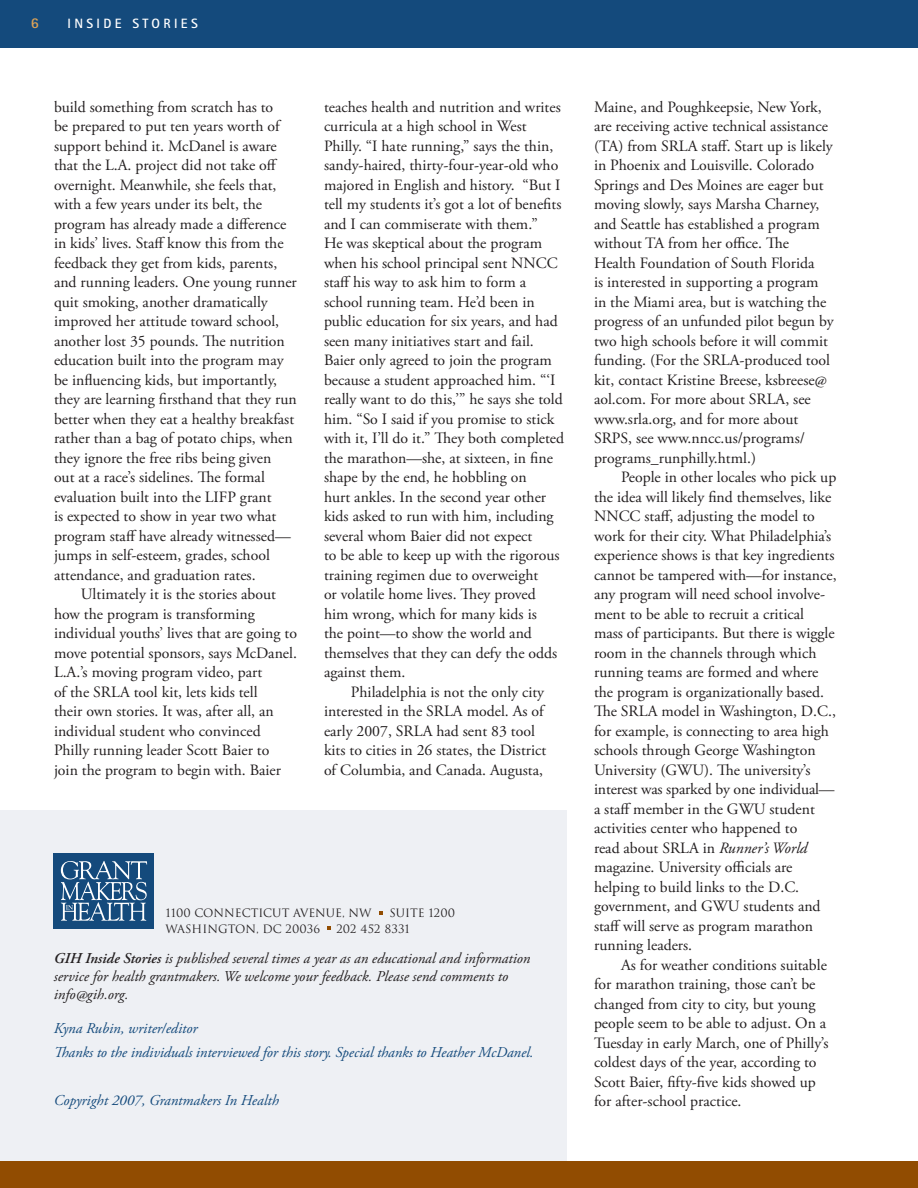
<style>
.page{position:relative;width:918px;height:1188px;background:#fff}
.page>*{position:absolute;margin:0;border:0;box-sizing:border-box;transform-origin:0 0}
.t1{font:15.75px/19.5px "Adobe Garamond Pro";color:#231f20}
.t2{font:italic 15px/18px "Adobe Garamond Pro";color:#231f20}
.t3{font:italic 15px/24px "Adobe Garamond Pro";letter-spacing:-.005em;color:#144a7c}
.t4{font:700 13.5px "Rotis Sans Serif";letter-spacing:.25em;color:#fff}
.t5{font:11.25px "Trajan";color:#231f20}
.s1{font-weight:600}
.s2{font-style:italic}
</style>
<div class="page">
<div style="left:0;top:810px;width:567px;height:378px;background:#eef0f4"></div>
<div style="left:0;top:1161px;width:918px;height:27px;background:#914c01"></div>
<div style="left:54px;top:854px;width:100px;height:75px;background:#144a7c"></div>
<svg style="left:61px;top:861px;width:86px;height:60px"></svg>
<div style="left:0;top:0;width:918px;height:47px;background:#144a7c"></div>
<p class="t4" style="left:68px;top:15px;width:56px">INSI DES</p>
<p class="t4" style="left:142px;top:15px;width:20px">TORIES</p>
<p class="t1" style="left:54px;top:98px;width:244px">build something from scratch has to<br>be prepared to put ten years worth of support behind it. McDanel is aware that the L.A. project did not take off overnight. Meanwhile, she feels that, with a few years under its belt, the program has already made a difference in kids’ lives. Staff know this from the feedback they get from kids, parents, and running leaders. One young runner quit smoking, another dramatically improved her attitude toward school, another lost 35 pounds. The nutrition education built into the program may be influencing kids, but importantly, they are learning firsthand that they run better when they eat a healthy breakfast rather than a bag of potato chips, when they ignore the free ribs being given<br>out at a race’s sidelines. The formal evaluation built into the LIFP grant<br>is expected to show in year two what program staff have already witnessed— jumps in self-esteem, grades, school attendance, and graduation rates.</p>
<p class="t1" style="left:54px;top:585px;width:245px;text-indent:27px">Ultimately it is the stories about how the program is transforming individual youths’ lives that are going to move potential sponsors, says McDanel.<br>L.A.’s moving program video, part<br>of the SRLA tool kit, lets kids tell<br>their own stories. It was, after all, an individual student who convinced Philly running leader Scott Baier to join the program to begin with. Baier</p>
<p class="t1" style="left:324px;top:98px;width:242px">teaches health and nutrition and writes curricula at a high school in West Philly. “I hate running,” says the thin, sandy-haired, thirty-four-year-old who majored in English and history. “But I tell my students it’s got a lot of benefits and I can commiserate with them.”<br>He was skeptical about the program when his school principal sent NNCC staff his way to ask him to form a school running team. He’d been in public education for six years, and had seen many initiatives start and fail.<br>Baier only agreed to join the program because a student approached him. “‘I really want to do this,’” he says she told him. “So I said if you promise to stick with it, I’ll do it.” They both completed the marathon—she, at sixteen, in fine shape by the end, he hobbling on<br>hurt ankles. In the second year other kids asked to run with him, including several whom Baier did not expect<br>to be able to keep up with the rigorous training regimen due to overweight<br>or volatile home lives. They proved him wrong, which for many kids is<br>the point—to show the world and themselves that they can defy the odds against them.</p>
<p class="t1" style="left:324px;top:683px;width:224px;text-indent:27px">Philadelphia is not the only city interested in the SRLA model. As of early 2007, SRLA had sent 83 tool kits to cities in 26 states, the District of Columbia, and Canada. Augusta,</p>
<p class="t5" style="left:165px;top:906px;width:59px">1100 CONNEC</p>
<p class="t5" style="left:251px;top:906px;width:122px">TICUT AVENUE , NW</p>
<p class="t5" style="left:390px;top:906px;width:67px">SUITE 1200</p>
<p class="t5" style="left:165px;top:922px;width:156px">WAS HINGTON, DC 20036</p>
<p class="t5" style="left:336px;top:922px;width:75px">202 452 8331</p>
<p class="t2" style="left:54px;top:949px;width:478px"><span class="s1">GIH Inside Stories</span> is published several times a year as an educational and information service for health grantmakers. We welcome your feedback. Please send comments to info@gih.org.</p>
<p class="t3" style="left:54px;top:1017px;width:481px">Kyna Rubin, writer/editor<br>Thanks to the individuals interviewed for this story. Special thanks to Heather McDanel.</p>
<p class="t3" style="left:54px;top:1089px;width:227px">Copyright 2007, Grantmakers In Health</p>
<p class="t1" style="left:594px;top:98px;width:241px">Maine, and Poughkeepsie, New York, are receiving active technical assistance (TA) from SRLA staff. Start up is likely in Phoenix and Louisville. Colorado Springs and Des Moines are eager but moving slowly, says Marsha Charney, and Seattle has established a program without TA from her office. The Health Foundation of South Florida<br>is interested in supporting a program in the Miami area, but is watching the progress of an unfunded pilot begun by two high schools before it will commit funding. (For the SRLA-produced tool kit, contact Kristine Breese, ksbreese@ aol.com. For more about SRLA, see www.srla.org, and for more about SRPS, see www.nncc.us/programs/ programs_runphilly.html.)</p>
<p class="t1" style="left:594px;top:468px;width:244px;text-indent:27px">People in other locales who pick up the idea will likely find themselves, like NNCC staff, adjusting the model to work for their city. What Philadelphia’s experience shows is that key ingredients cannot be tampered with—for instance, any program will need school involve&shy;ment to be able to recruit a critical mass of participants. But there is wiggle room in the channels through which running teams are formed and where the program is organizationally based.<br>The SRLA model in Washington, D.C., for example, is connecting to area high schools through George Washington University (GWU). The university’s interest was sparked by one individual— a staff member in the GWU student activities center who happened to<br>read about SRLA in <span class="s2">Runner’s World </span>magazine. University officials are helping to build links to the D.C. government, and GWU students and staff will serve as program marathon running leaders.</p>
<p class="t1" style="left:594px;top:956px;width:236px;text-indent:27px">As for weather conditions suitable for marathon training, those can’t be changed from city to city, but young people seem to be able to adjust. On a Tuesday in early March, one of Philly’s coldest days of the year, according to Scott Baier, fifty-five kids showed up for after-school practice.</p>
</div>
